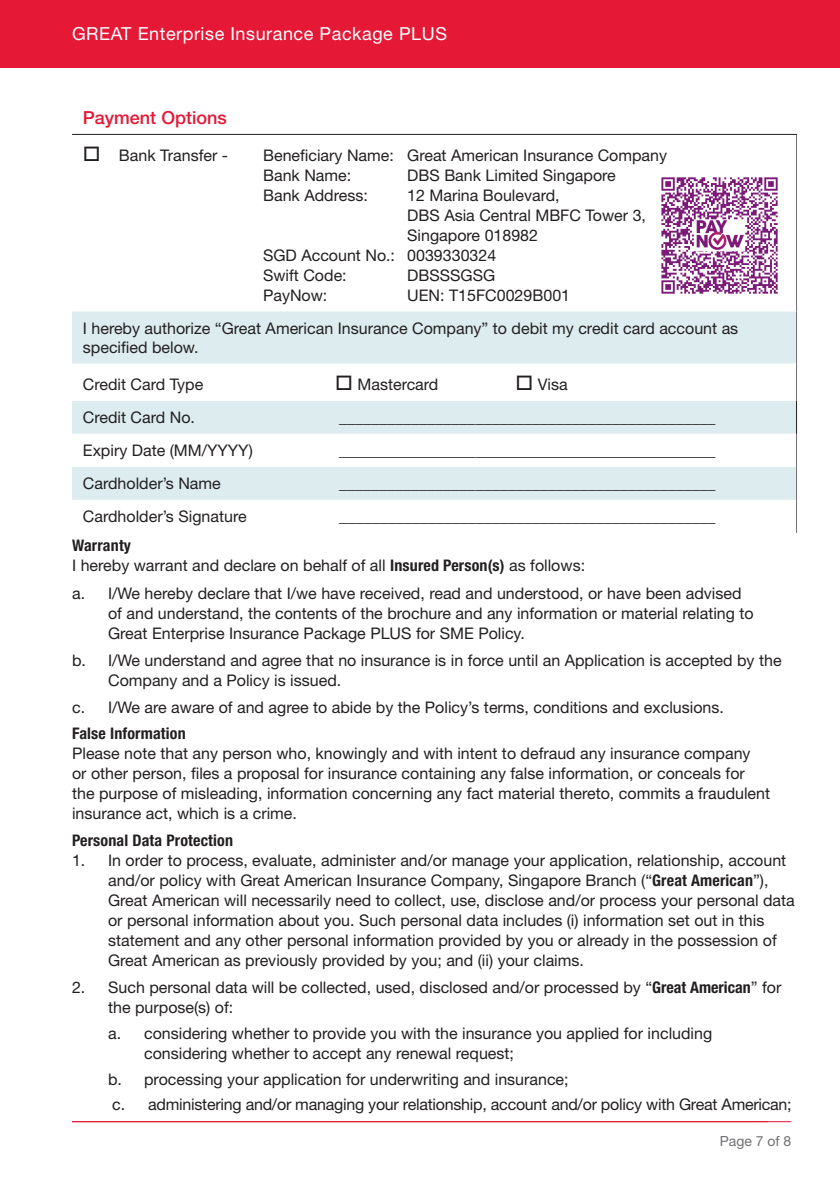
<style>
.page{position:relative;width:840px;height:1191px;background:#fff}
.page>*{position:absolute;margin:0;border:0;box-sizing:border-box;transform-origin:0 0}
.t1{font:18px "Helvetica Neue LT Std";letter-spacing:.03em;color:#fff}
.t2{font:500 18px "Helvetica Neue LT Std";color:#e51836}
.t3{font:16px/20px "Helvetica Neue LT Std";color:#231f20}
.t4{font:700 condensed 16px "Helvetica Neue LT Std";letter-spacing:.01em;color:#231f20}
.t5{font:14px "Helvetica Neue LT Std";color:#717074}
.s1{font-weight:700;font-stretch:condensed}
</style>
<div class="page">
<div style="left:0;top:0;width:839px;height:68px;background:#e51836"></div>
<hr style="left:72px;top:1121px;width:719px;height:1px;background:#e51836">
<div style="left:72px;top:311px;width:723px;height:53px;background:#dcecef"></div>
<svg style="left:72px;top:401px;width:723px;height:99px;fill:#dcecef"></svg>
<hr style="left:795px;top:135px;width:1px;height:176px;background:#717074">
<hr style="left:795px;top:311px;width:1px;height:53px;background:#717074">
<hr style="left:795px;top:364px;width:1px;height:37px;background:#717074">
<hr style="left:795px;top:434px;width:1px;height:33px;background:#717074">
<hr style="left:795px;top:467px;width:1px;height:33px;background:#717074">
<hr style="left:795px;top:500px;width:1px;height:33px;background:#717074">
<hr style="left:795px;top:401px;width:1px;height:33px;background:#231f20">
<hr style="left:72px;top:134px;width:724px;height:1px;background:#231f20">
<img style="left:661px;top:177px;width:117px;height:117px">
<p class="t1" style="left:72px;top:23px;width:376px">GREAT Enterprise Insurance Package PLUS</p>
<p class="t2" style="left:83px;top:106px;width:145px">Payment Options</p>
<p class="t3" style="left:83px;top:145px;width:147px">□ Bank Transfer -</p>
<p class="t3" style="left:263px;top:145px;width:405px">Beneficiary Name: Great American Insurance Company<br>Bank Name:</p>
<p class="t3" style="left:407px;top:165px;width:210px">DBS Bank Limited Singapore</p>
<p class="t3" style="left:263px;top:185px;width:106px">Bank Address:</p>
<p class="t3" style="left:407px;top:185px;width:154px">12 Marina Boulevard,</p>
<p class="t3" style="left:407px;top:205px;width:240px">DBS Asia Central MBFC Tower 3,</p>
<p class="t3" style="left:407px;top:225px;width:132px">Singapore 018982</p>
<p class="t3" style="left:263px;top:245px;width:234px">SGD Account No.: 0039330324</p>
<p class="t3" style="left:263px;top:265px;width:85px">Swift Code:</p>
<p class="t3" style="left:407px;top:265px;width:89px">DBSSSGSG</p>
<p class="t3" style="left:263px;top:285px;width:66px">PayNow:</p>
<p class="t3" style="left:83px;top:278px;width:656px;line-height:33px;text-indent:324px">UEN: T15FC0029B001<br>I hereby authorize “Great American Insurance Company” to debit my credit card account as</p>
<p class="t3" style="left:83px;top:337px;width:117px">specified below.</p>
<p class="t3" style="left:83px;top:374px;width:122px">Credit Card Type</p>
<p class="t3" style="left:335px;top:374px;width:105px">□ Mastercard</p>
<p class="t3" style="left:515px;top:374px;width:54px">□ Visa</p>
<p class="t3" style="left:83px;top:407px;width:114px">Credit Card No.</p>
<p class="t3" style="left:339px;top:407px;width:377px">_______________________________________________</p>
<p class="t3" style="left:83px;top:440px;width:171px">Expiry Date (MM/YYYY)</p>
<p class="t3" style="left:339px;top:440px;width:377px">_______________________________________________</p>
<p class="t3" style="left:83px;top:473px;width:139px">Cardholder’s Name</p>
<p class="t3" style="left:339px;top:473px;width:377px">_______________________________________________</p>
<p class="t3" style="left:83px;top:506px;width:165px">Cardholder’s Signature</p>
<p class="t3" style="left:339px;top:506px;width:377px">_______________________________________________</p>
<p class="t3" style="left:72px;top:535px;width:514px"><span class="s1">Warranty<br></span>I hereby warrant and declare on behalf of all <span class="s1">Insured Person(s)</span> as follows:</p>
<p class="t3" style="left:108px;top:582px;width:646px;text-indent:-36px">a. I/We hereby declare that I/we have received, read and understood, or have been advised of and understand, the contents of the brochure and any information or material relating to<br>Great Enterprise Insurance Package PLUS for SME Policy.</p>
<p class="t3" style="left:108px;top:650px;width:674px;text-indent:-36px">b. I/We understand and agree that no insurance is in force until an Application is accepted by the<br>Company and a Policy is issued.</p>
<p class="t3" style="left:72px;top:697px;width:653px">c. I/We are aware of and agree to abide by the Policy’s terms, conditions and exclusions.</p>
<p class="t4" style="left:72px;top:724px;width:115px">False Information</p>
<p class="t3" style="left:72px;top:743px;width:699px">Please note that any person who, knowingly and with intent to defraud any insurance company<br>or other person, files a proposal for insurance containing any false information, or conceals for the purpose of misleading, information concerning any fact material thereto, commits a fraudulent insurance act, which is a crime.</p>
<p class="t4" style="left:72px;top:830px;width:162px">Personal Data Protection</p>
<p class="t3" style="left:108px;top:850px;width:687px;text-indent:-36px">1. In order to process, evaluate, administer and/or manage your application, relationship, account and/or policy with Great American Insurance Company, Singapore Branch (“<span class="s1">Great American</span>”), Great American will necessarily need to collect, use, disclose and/or process your personal data or personal information about you. Such personal data includes (i) information set out in this statement and any other personal information provided by you or already in the possession of Great American as previously provided by you; and (ii) your claims.</p>
<p class="t3" style="left:108px;top:977px;width:674px;text-indent:-36px">2. Such personal data will be collected, used, disclosed and/or processed by “<span class="s1">Great American</span>” for the purpose(s) of:</p>
<p class="t3" style="left:144px;top:1023px;width:569px;text-indent:-36px">a. considering whether to provide you with the insurance you applied for including considering whether to accept any renewal request;</p>
<p class="t3" style="left:108px;top:1065px;width:684px;line-height:25.8px">b. processing your application for underwriting and insurance;<br>c. administering and/or managing your relationship, account and/or policy with Great American;</p>
<p class="t5" style="left:719px;top:1133px;width:73px">Page 7 of 8</p>
</div>
